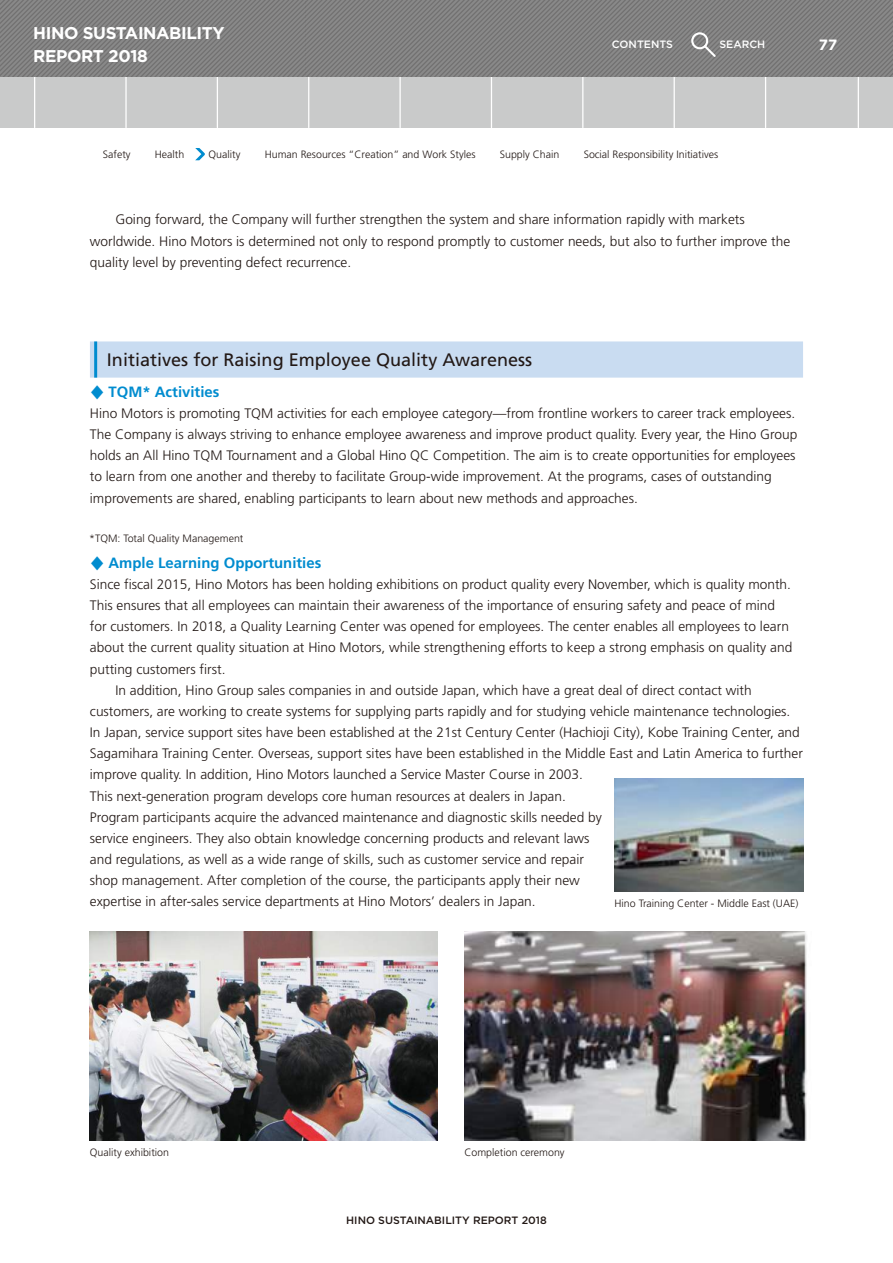
<style>
.page{position:relative;width:893px;height:1263px;background:#fff}
.page>*{position:absolute;margin:0;border:0;box-sizing:border-box;transform-origin:0 0}
.t1{font:18px "Frutiger";color:#221815}
.t2{font:700 16.95px/23.4px "Gotham";letter-spacing:-.025em;color:#fff}
.t3{font:700 14.85px "Frutiger";color:#008ccf}
.t4{font:700 14.85px "Gotham";color:#fff}
.t5{font:300 13.65px/21.1px "Frutiger";color:#221815}
.t6{font:300 10.65px "Frutiger";color:#221815}
.t7{font:500 10.65px "Gotham";color:#221815}
.t8{font:500 10.65px "Gotham";color:#fff}
.s1{font-family:"UD Shin Go NT Pro";font-weight:400}
.s2{font-family:"UD Shin Go NT Pro";font-weight:500}
</style>
<div class="page">
<img style="left:90px;top:932px;width:347px;height:208px">
<img style="left:464px;top:932px;width:343px;height:208px">
<div style="left:90px;top:341px;width:713px;height:37px;background:#c9dcf1"></div>
<hr style="left:94px;top:341px;width:3px;height:37px;background:#008ccf">
<img style="left:614px;top:778px;width:189px;height:113px">
<div style="left:0;top:0;width:893px;height:128px;background:#c9caca"></div>
<hr style="left:34px;top:65px;width:1px;height:63px;background:#fff">
<hr style="left:765px;top:65px;width:1px;height:63px;background:#fff">
<hr style="left:858px;top:65px;width:1px;height:63px;background:#fff">
<hr style="left:674px;top:65px;width:1px;height:63px;background:#fff">
<hr style="left:582px;top:65px;width:1px;height:63px;background:#fff">
<hr style="left:491px;top:65px;width:1px;height:63px;background:#fff">
<hr style="left:399px;top:65px;width:2px;height:63px;background:#fff">
<hr style="left:308px;top:65px;width:1px;height:63px;background:#fff">
<hr style="left:217px;top:65px;width:1px;height:63px;background:#fff">
<hr style="left:125px;top:65px;width:2px;height:63px;background:#fff">
<svg style="left:0;top:0;width:893px;height:76px"></svg>
<svg style="left:195px;top:148px;width:10px;height:12px"></svg>
<p class="t2" style="left:33px;top:21px;width:193px">HINO SUSTAINABILITY<br>REPORT 2018</p>
<p class="t8" style="left:612px;top:39px;width:63px">CONTENTS</p>
<p class="t8" style="left:719px;top:39px;width:47px">SEARCH</p>
<p class="t4" style="left:819px;top:36px;width:20px">77</p>
<p class="t6" style="left:103px;top:148px;width:617px">Safety<span class="s1">　　</span> Health<span class="s1">　　</span> Quality<span class="s1">　　</span> Human Resources “Creation” and Work Styles<span class="s1">　　</span> Supply Chain<span class="s1">　　</span> Social Responsibility Initiatives</p>
<p class="t5" style="left:90px;top:209px;width:702px;text-indent:26px">Going forward, the Company will further strengthen the system and share information rapidly with markets worldwide. Hino Motors is determined not only to respond promptly to customer needs, but also to further improve the quality level by preventing defect recurrence.</p>
<h1 class="t1" style="left:107px;top:350px;width:427px">Initiatives for Raising Employee Quality Awareness</h1>
<p class="t3" style="left:90px;top:383px;width:131px"><span class="s2">♦</span>♦ TQM* Activities</p>
<p class="t5" style="left:90px;top:403px;width:709px">Hino Motors is promoting TQM activities for each employee category—from frontline workers to career track employees.<br>The Company is always striving to enhance employee awareness and improve product quality. Every year, the Hino Group holds an All Hino TQM Tournament and a Global Hino QC Competition. The aim is to create opportunities for employees to learn from one another and thereby to facilitate Group-wide improvement. At the programs, cases of outstanding improvements are shared, enabling participants to learn about new methods and approaches.</p>
<p class="t6" style="left:89px;top:532px;width:156px">*TQM: Total Quality Management</p>
<p class="t3" style="left:90px;top:554px;width:233px"><span class="s2">♦</span>♦ Ample Learning Opportunities</p>
<p class="t5" style="left:90px;top:574px;width:703px">Since fiscal 2015, Hino Motors has been holding exhibitions on product quality every November, which is quality month.</p>
<p class="t5" style="left:90px;top:595px;width:687px">This ensures that all employees can maintain their awareness of the importance of ensuring safety and peace of mind</p>
<p class="t5" style="left:90px;top:616px;width:701px">for customers. In 2018, a Quality Learning Center was opened for employees. The center enables all employees to learn</p>
<p class="t5" style="left:90px;top:637px;width:704px">about the current quality situation at Hino Motors, while strengthening efforts to keep a strong emphasis on quality and</p>
<p class="t5" style="left:90px;top:658px;width:137px">putting customers first.</p>
<p class="t5" style="left:115px;top:680px;width:638px">In addition, Hino Group sales companies in and outside Japan, which have a great deal of direct contact with</p>
<p class="t5" style="left:90px;top:701px;width:702px">customers, are working to create systems for supplying parts rapidly and for studying vehicle maintenance technologies.</p>
<p class="t5" style="left:90px;top:722px;width:711px">In Japan, service support sites have been established at the 21st Century Center (Hachioji City), Kobe Training Center, and</p>
<p class="t5" style="left:90px;top:743px;width:714px">Sagamihara Training Center. Overseas, support sites have been established in the Middle East and Latin America to further</p>
<p class="t5" style="left:90px;top:764px;width:495px">improve quality. In addition, Hino Motors launched a Service Master Course in 2003.</p>
<p class="t5" style="left:90px;top:785px;width:477px">This next-generation program develops core human resources at dealers in Japan.</p>
<p class="t5" style="left:90px;top:807px;width:513px">Program participants acquire the advanced maintenance and diagnostic skills needed by</p>
<p class="t5" style="left:90px;top:828px;width:501px">service engineers. They also obtain knowledge concerning products and relevant laws</p>
<p class="t5" style="left:90px;top:849px;width:495px">and regulations, as well as a wide range of skills, such as customer service and repair</p>
<p class="t5" style="left:90px;top:870px;width:491px">shop management. After completion of the course, the participants apply their new</p>
<p class="t5" style="left:90px;top:891px;width:447px">expertise in after-sales service departments at Hino Motors’ dealers in Japan.</p>
<p class="t6" style="left:614px;top:897px;width:185px">Hino Training Center - Middle East (UAE)</p>
<p class="t6" style="left:90px;top:1146px;width:81px">Quality exhibition</p>
<p class="t6" style="left:464px;top:1146px;width:102px">Completion ceremony</p>
<p class="t7" style="left:346px;top:1214px;width:202px">HINO SUSTAINABILITY REPORT 2018</p>
</div>
